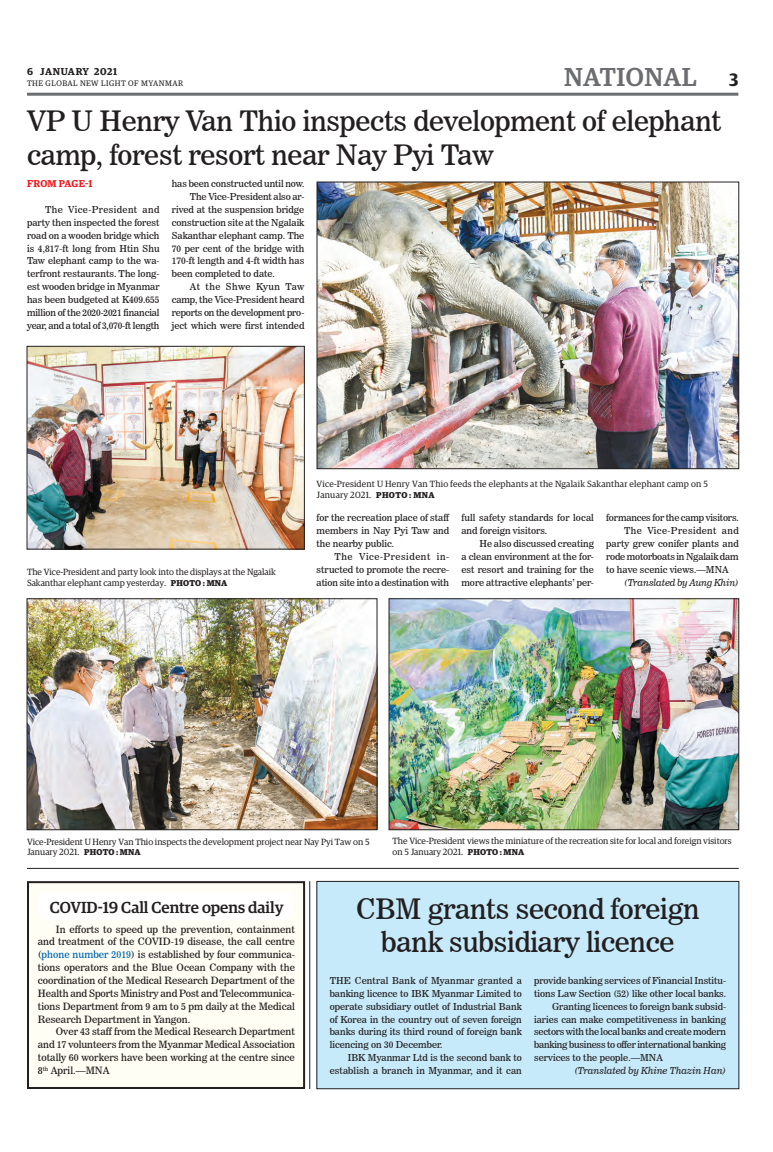
<style>
.page{position:relative;width:773px;height:1152px;background:#fff}
.page>*{position:absolute;margin:0;border:0;box-sizing:border-box;transform-origin:0 0}
.t1{font:28px/33.6px "News 706 BT Roman C";letter-spacing:-.01em;color:#231f20}
.t2{font:500 26px "Guardian Egyp";letter-spacing:.02em;color:#6c6d70}
.t3{font:500 16px "Guardian Egyp";color:#231f20}
.t4{font:10px/12.8px "News 706 BT Roman C";color:#231f20;text-align:justify}
.t5{font:600 10px "Guardian Egyp";letter-spacing:.06em;color:#231f20}
.t6{font:600 10px "Guardian Egyp";letter-spacing:.01em;color:#ee1d23}
.t7{font:9.5px/12.9px "News 706 BT Roman C";color:#231f20;text-align:justify}
.t8{font:9.5px "News 706 BT Roman C";letter-spacing:-.02em;color:#231f20}
.t9{font:9.5px "News 706 BT Italic C";color:#231f20}
.t10{font:9.5px "News 706 BT Roman C";letter-spacing:.04em;color:#231f20}
.t11{font:9px/10.8px "Guardian Egyp";color:#231f20}
.t12{font:9px/10.8px "Guardian Egyp";letter-spacing:.02em;color:#231f20}
.t13{font:8px "Guardian Egyp";letter-spacing:.06em;color:#231f20}
.s1{font-weight:600;font-size:18px;color:#231f20}
.s2{font-weight:700;font-size:8.5px}
.s3{color:#0166b3}
</style>
<div class="page">
<hr style="left:27px;top:93px;width:711px;height:3px;background:#6c6d70">
<div style="left:27px;top:881px;width:278px;height:208px;background:#fffef4;border:2px solid #231f20"></div>
<div style="left:38px;top:892px;width:255px;height:28px;background:#fff;border-radius:9px"></div>
<img style="left:319px;top:184px;width:417px;height:283px">
<div style="left:317px;top:182px;width:421px;height:287px;border:1px solid #231f20"></div>
<img style="left:391px;top:601px;width:345px;height:227px">
<div style="left:389px;top:599px;width:349px;height:231px;border:1px solid #231f20"></div>
<img style="left:29px;top:601px;width:346px;height:227px">
<div style="left:27px;top:599px;width:350px;height:231px;border:1px solid #231f20"></div>
<img style="left:29px;top:348px;width:273px;height:199px">
<div style="left:27px;top:346px;width:277px;height:203px;border:1px solid #231f20"></div>
<hr style="left:27px;top:868px;width:711px;height:1px;background:#231f20">
<div style="left:317px;top:881px;width:421px;height:208px;background:#c6eafa"></div>
<div style="left:316px;top:881px;width:423px;height:208px;border:1px solid #231f20"></div>
<hr style="left:309px;top:881px;width:1px;height:208px;background:#231f20">
<p class="t5" style="left:27px;top:64px;width:91px">6 JANUARY 2021</p>
<p class="t13" style="left:27px;top:78px;width:158px">THE GLOBAL NEW LIGHT OF MYANMAR</p>
<h2 class="t2" style="left:564px;top:59px;width:176px">NATIONAL <span class="s1">3</span></h2>
<h1 class="t1" style="left:27px;top:104px;width:696px">VP U Henry Van Thio inspects development of elephant camp, forest resort near Nay Pyi Taw</h1>
<p class="t6" style="left:27px;top:176px;width:67px">FROM PAGE-1</p>
<p class="t7" style="left:27px;top:203px;width:134px;text-indent:18px">The Vice-President and party then inspected the forest road on a wooden bridge which is 4,817-ft long from Htin Shu Taw elephant camp to the wa&shy;terfront restaurants. The long&shy;est wooden bridge in Myanmar has been budgeted at K409.655 million of the 2020-2021 financial year, and a total of 3,070-ft length</p>
<p class="t7" style="left:172px;top:177px;width:134px">has been constructed until now.</p>
<p class="t7" style="left:190px;top:190px;width:116px">The Vice-President also ar-</p>
<p class="t7" style="left:172px;top:203px;width:134px">rived at the suspension bridge</p>
<p class="t7" style="left:172px;top:216px;width:134px">construction site at the Ngalaik</p>
<p class="t7" style="left:172px;top:229px;width:134px">Sakanthar elephant camp. The</p>
<p class="t7" style="left:172px;top:242px;width:134px">70 per cent of the bridge with</p>
<p class="t7" style="left:172px;top:255px;width:134px">170-ft length and 4-ft width has</p>
<p class="t7" style="left:172px;top:267px;width:105px">been completed to date.</p>
<p class="t10" style="left:190px;top:281px;width:116px">At the Shwe Kyun Taw</p>
<p class="t7" style="left:172px;top:293px;width:134px">camp, the Vice-President heard</p>
<p class="t8" style="left:172px;top:307px;width:134px">reports on the development pro-</p>
<p class="t7" style="left:172px;top:319px;width:134px">ject which were first intended</p>
<p class="t11" style="left:27px;top:566px;width:250px">The Vice-President and party look into the displays at the Ngalaik<br>Sakanthar elephant camp yesterday. <span class="s2">PHOTO : MNA</span></p>
<p class="t12" style="left:316px;top:478px;width:393px">Vice-President U Henry Van Thio feeds the elephants at the Ngalaik Sakanthar elephant camp on 5<br>January 2021. <span class="s2">PHOTO : MNA</span></p>
<p class="t7" style="left:316px;top:511px;width:134px">for the recreation place of staff members in Nay Pyi Taw and the nearby public.</p>
<p class="t7" style="left:316px;top:550px;width:134px;text-indent:18px">The Vice-President in&shy;structed to promote the recre&shy;ation site into a destination with</p>
<p class="t7" style="left:461px;top:511px;width:134px">full safety standards for local and foreign visitors.</p>
<p class="t7" style="left:461px;top:537px;width:134px;text-indent:18px">He also discussed creating a clean environment at the for&shy;est resort and training for the more attractive elephants’ per-</p>
<p class="t8" style="left:606px;top:512px;width:134px">formances for the camp visitors.</p>
<p class="t10" style="left:624px;top:525px;width:116px">The Vice-President and</p>
<p class="t7" style="left:606px;top:537px;width:134px">party grew conifer plants and</p>
<p class="t8" style="left:606px;top:551px;width:134px">rode motorboats in Ngalaik dam</p>
<p class="t7" style="left:606px;top:563px;width:124px">to have scenic views.—MNA</p>
<p class="t9" style="left:624px;top:577px;width:116px">(Translated by Aung Khin)</p>
<p class="t11" style="left:27px;top:836px;width:344px">Vice-President U Henry Van Thio inspects the development project near Nay Pyi Taw on 5<br>January 2021. <span class="s2">PHOTO : MNA</span></p>
<p class="t11" style="left:392px;top:835px;width:340px">The Vice-President views the miniature of the recreation site for local and foreign visitors on 5 January 2021. <span class="s2">PHOTO : MNA</span></p>
<h3 class="t3" style="left:50px;top:896px;width:235px">COVID-19 Call Centre opens daily</h3>
<p class="t4" style="left:38px;top:923px;width:259px;text-indent:18px">In efforts to speed up the prevention, containment and treatment of the COVID-19 disease, the call centre (<span class="s3">phone number 2019</span>) is established by four communica&shy;tions operators and the Blue Ocean Company with the coordination of the Medical Research Department of the Health and Sports Ministry and Post and Telecommunica&shy;tions Department from 9 am to 5 pm daily at the Medical Research Department in Yangon.</p>
<p class="t4" style="left:38px;top:1025px;width:259px;text-indent:18px">Over 43 staff from the Medical Research Department and 17 volunteers from the Myanmar Medical Association totally 60 workers have been working at the centre since 8<sup>th</sup> April.—MNA</p>
<h1 class="t1" style="left:356px;top:892px;width:345px;text-align:center">CBM grants second foreign bank subsidiary licence</h1>
<p class="t7" style="left:330px;top:974px;width:194px">THE Central Bank of Myanmar granted a banking licence to IBK Myanmar Limited to operate subsidiary outlet of Industrial Bank of Korea in the country out of seven foreign banks during its third round of foreign bank licencing on 30 December.</p>
<p class="t7" style="left:330px;top:1051px;width:194px;text-align:right">IBK Myanmar Ltd is the second bank to establish a branch in Myanmar, and it can</p>
<p class="t7" style="left:534px;top:974px;width:193px">provide banking services of Financial Institu-</p>
<p class="t7" style="left:534px;top:987px;width:194px">tions Law Section (52) like other local banks.</p>
<p class="t7" style="left:552px;top:1000px;width:175px">Granting licences to foreign bank subsid-</p>
<p class="t7" style="left:534px;top:1013px;width:194px">iaries can make competitiveness in banking</p>
<p class="t8" style="left:534px;top:1026px;width:194px">sectors with the local banks and create modern</p>
<p class="t8" style="left:534px;top:1039px;width:194px">banking business to offer international banking</p>
<p class="t7" style="left:534px;top:1051px;width:130px">services to the people.—MNA</p>
<p class="t9" style="left:574px;top:1065px;width:153px">(Translated by Khine Thazin Han)</p>
</div>
